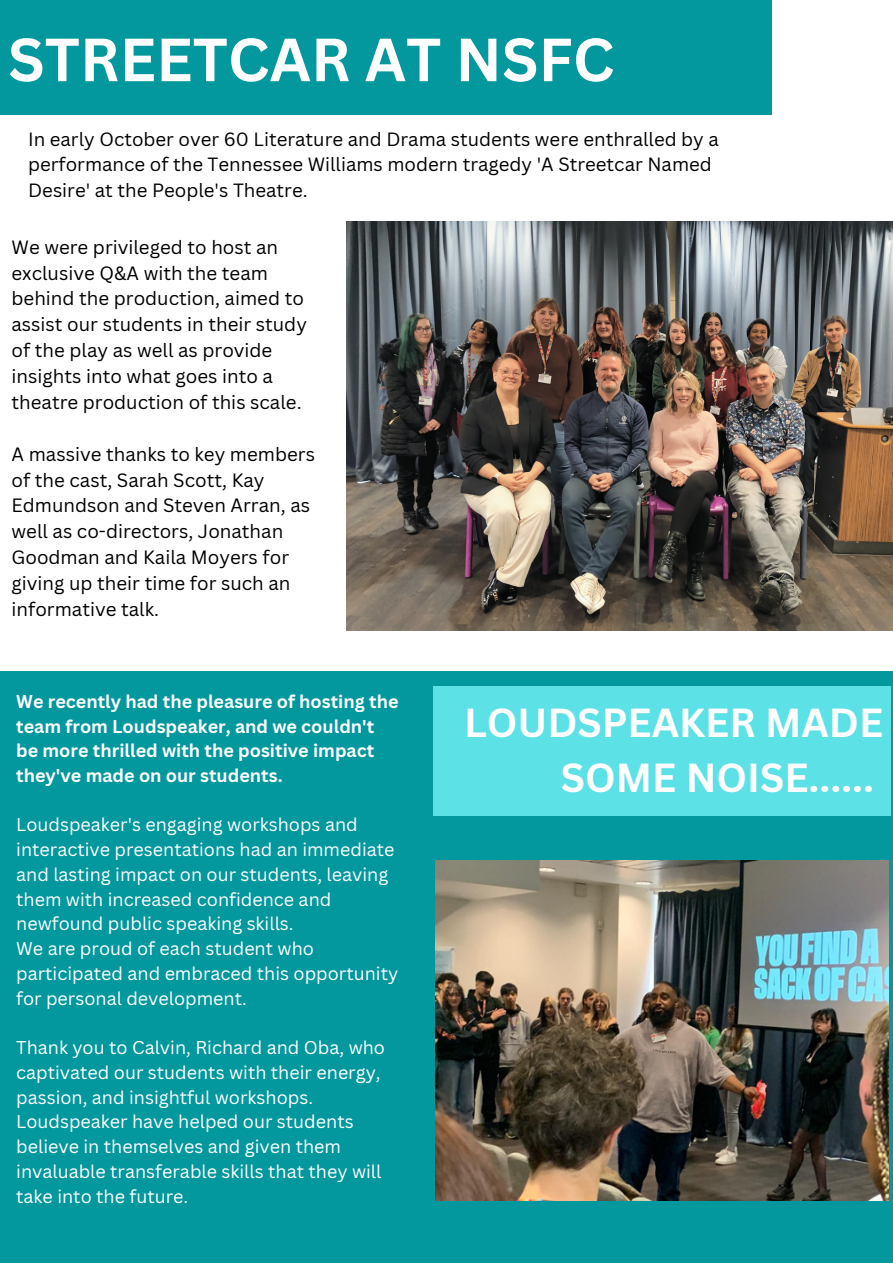
<style>
.page{position:relative;width:893px;height:1264px;background:#fff}
.page>*{position:absolute;margin:0;border:0;box-sizing:border-box;transform-origin:0 0}
.t1{font:700 59.55px "Canva Sans";color:#fff}
.t2{font:700 41.4px "Canva Sans";color:#fff}
.t3{font:700 39.45px/55.1px "Canva Sans";color:#fff;text-align:right}
.t4{font:18.75px/25.8px "Canva Sans";color:#000}
.t5{font:18.6px/25.8px "Canva Sans";color:#000}
.t6{font:18px/24.8px "Canva Sans";color:#fff}
.t7{font:700 18px/24.8px "Canva Sans";color:#fff}
</style>
<div class="page">
<div style="left:0;top:0;width:892px;height:1262px;background:#03989e"></div>
<div style="left:0;top:0;width:892px;height:671px;background:#fff"></div>
<div style="left:433px;top:686px;width:457px;height:129px;background:#5ce1e6"></div>
<div style="left:0;top:0;width:771px;height:114px;background:#03989e"></div>
<img style="left:346px;top:221px;width:546px;height:410px">
<img style="left:435px;top:860px;width:453px;height:340px">
<p class="t2" style="left:112px;top:12px;width:525px">Academic Journal Launch</p>
<p class="t1" style="left:8px;top:18px;width:607px">STREETCAR AT NSFC</p>
<p class="t5" style="left:28px;top:125px;width:692px">In early October over 60 Literature and Drama students were enthralled by a performance of the Tennessee Williams modern tragedy 'A Streetcar Named<br>Desire' at the People's Theatre.</p>
<p class="t4" style="left:12px;top:233px;width:297px">We were privileged to host an exclusive Q&amp;A with the team behind the production, aimed to assist our students in their study of the play as well as provide insights into what goes into a theatre production of this scale.</p>
<p class="t4" style="left:12px;top:440px;width:305px">A massive thanks to key members of the cast, Sarah Scott, Kay<br>Edmundson and Steven Arran, as well as co-directors, Jonathan<br>Goodman and Kaila Moyers for giving up their time for such an informative talk.</p>
<p class="t7" style="left:16px;top:688px;width:384px">We recently had the pleasure of hosting the team from Loudspeaker, and we couldn't be more thrilled with the positive impact they've made on our students.</p>
<p class="t6" style="left:16px;top:812px;width:380px">Loudspeaker's engaging workshops and interactive presentations had an immediate and lasting impact on our students, leaving them with increased confidence and newfound public speaking skills.</p>
<p class="t6" style="left:16px;top:935px;width:383px">We are proud of each student who participated and embraced this opportunity for personal development.</p>
<p class="t6" style="left:16px;top:1034px;width:370px">Thank you to Calvin, Richard and Oba, who captivated our students with their energy, passion, and insightful workshops.<br>Loudspeaker have helped our students believe in themselves and given them invaluable transferable skills that they will take into the future.</p>
<p class="t3" style="left:464px;top:694px;width:420px">LOUDSPEAKER MADE<br>SOME NOISE......</p>
</div>
